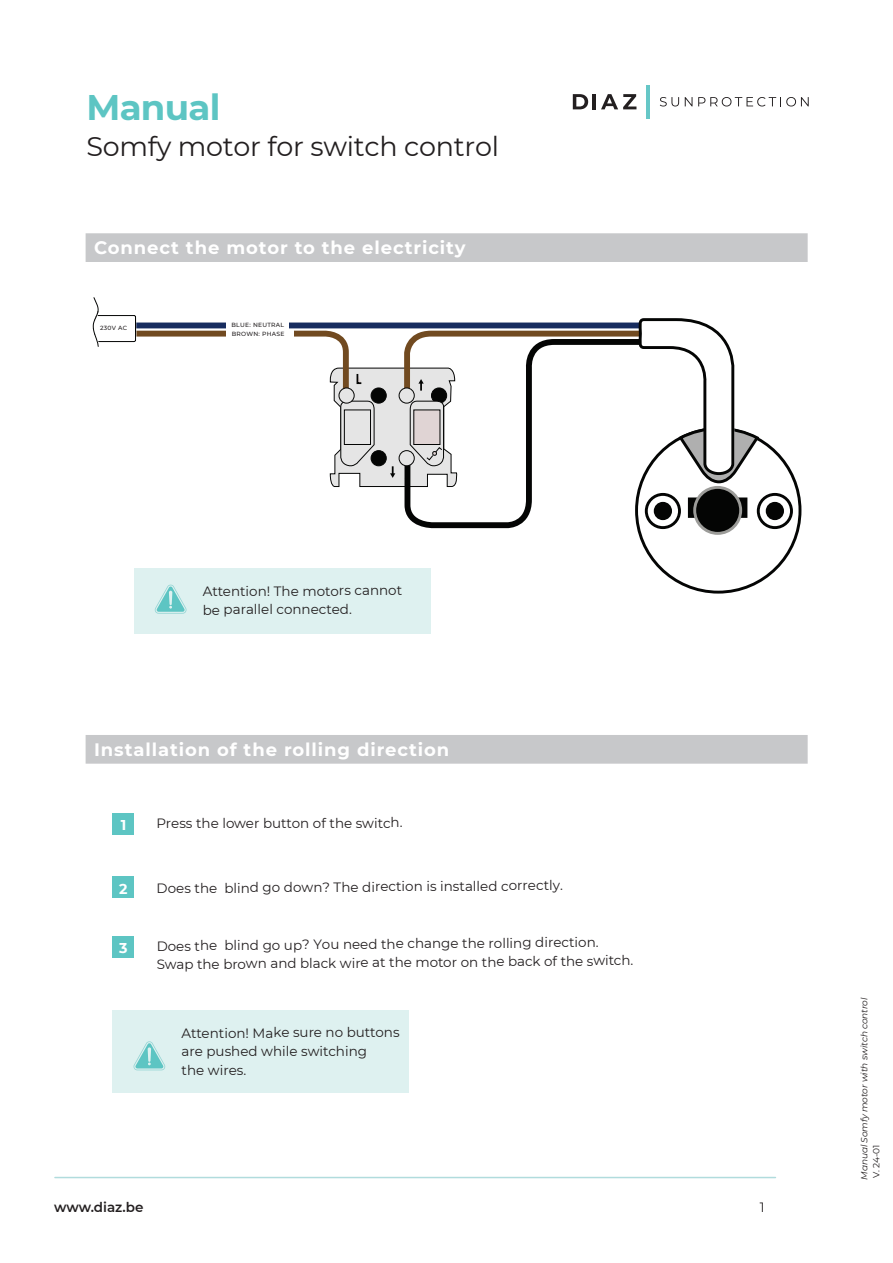
<style>
.page{position:relative;width:893px;height:1263px;background:#fff}
.page>*{position:absolute;margin:0;border:0;box-sizing:border-box;transform-origin:0 0}
.t1{font:700 35.55px "Montserrat";letter-spacing:-.02em;color:#5dc5c3}
.t2{font:27px "Montserrat";letter-spacing:-.01em;color:#231f20}
.t3{font:700 18px "Montserrat";letter-spacing:.05em;color:#fff}
.t4{font:700 14.25px "Montserrat";color:#fff}
.t5{font:13.5px/18.6px "Montserrat";letter-spacing:-.005em;color:#231f20}
.t6{font:600 13.5px "Montserrat";color:#231f20}
.t7{font:italic 9px "Montserrat";letter-spacing:-.01em;color:#231f20}
.t8{font:9px "Montserrat";color:#231f20}
.t9{font:500 6px "Montserrat";letter-spacing:.05em;color:#231f20}
</style>
<div class="page">
<hr style="left:55px;top:1177px;width:720px;height:1px;background:#b1dcdd">
<svg style="left:573px;top:94px;width:15px;height:15px"></svg>
<hr style="left:592px;top:94px;width:4px;height:15px;background:#231f20">
<hr style="left:646px;top:85px;width:4px;height:33px;background:#66c7c7">
<svg style="left:601px;top:94px;width:35px;height:15px"></svg>
<svg style="left:660px;top:97px;width:19px;height:9px"></svg>
<svg style="left:685px;top:97px;width:7px;height:9px"></svg>
<svg style="left:698px;top:97px;width:111px;height:9px"></svg>
<div style="left:86px;top:233px;width:722px;height:29px;background:#c7c8ca"></div>
<div style="left:86px;top:735px;width:722px;height:29px;background:#c7c8ca"></div>
<div style="left:134px;top:569px;width:296px;height:65px;background:#def1f0"></div>
<div style="left:113px;top:1011px;width:296px;height:82px;background:#def1f0"></div>
<svg style="left:155px;top:585px;width:31px;height:29px"></svg>
<svg style="left:134px;top:1041px;width:31px;height:29px"></svg>
<div style="left:113px;top:813px;width:21px;height:22px;background:#5dc5c3"></div>
<div style="left:113px;top:876px;width:21px;height:22px;background:#5dc5c3"></div>
<div style="left:113px;top:936px;width:21px;height:21px;background:#5dc5c3"></div>
<svg style="left:404px;top:487px;width:234px;height:42px"></svg>
<hr style="left:98px;top:315px;width:36px;height:1px;background:#040504">
<hr style="left:99px;top:341px;width:35px;height:1px;background:#040504">
<svg style="left:93px;top:297px;width:6px;height:50px"></svg>
<svg style="left:687px;top:496px;width:12px;height:22px"></svg>
<div style="left:645px;top:493px;width:36px;height:36px;border:3px solid #040504;border-radius:50%"></div>
<svg style="left:737px;top:496px;width:11px;height:22px"></svg>
<div style="left:655px;top:503px;width:15px;height:16px;background:#040504;border-radius:50%"></div>
<div style="left:757px;top:493px;width:36px;height:36px;border:3px solid #040504;border-radius:50%"></div>
<div style="left:654px;top:502px;width:18px;height:18px;border:3px solid #040504;border-radius:50%"></div>
<div style="left:767px;top:503px;width:15px;height:16px;background:#040504;border-radius:50%"></div>
<div style="left:766px;top:502px;width:18px;height:18px;border:3px solid #040504;border-radius:50%"></div>
<div style="left:695px;top:487px;width:46px;height:46px;background:#040504;border-radius:50%"></div>
<div style="left:693px;top:486px;width:49px;height:49px;border:3px solid #9c9c99;border-radius:50%"></div>
<svg style="left:131px;top:315px;width:630px;height:172px"></svg>
<h1 class="t1" style="left:86px;top:85px;width:136px">Manual</h1>
<h2 class="t2" style="left:86px;top:130px;width:414px">Somfy motor for switch control</h2>
<h3 class="t3" style="left:94px;top:237px;width:373px">Connect the motor to the electricity</h3>
<p class="t9" style="left:100px;top:325px;width:29px">230V AC</p>
<p class="t9" style="left:231px;top:322px;width:54px">BLUE: NEUTRAL</p>
<p class="t9" style="left:232px;top:330px;width:54px">BROWN: PHASE</p>
<p class="t5" style="left:203px;top:582px;width:201px">Attention! The motors cannot be parallel connected.</p>
<h3 class="t3" style="left:94px;top:738px;width:357px">Installation of the rolling direction</h3>
<p class="t4" style="left:121px;top:817px;width:7px">1</p>
<p class="t4" style="left:119px;top:880px;width:10px">2</p>
<p class="t4" style="left:119px;top:939px;width:10px">3</p>
<p class="t5" style="left:157px;top:814px;width:247px">Press the lower button of the switch.</p>
<p class="t5" style="left:157px;top:877px;width:408px">Does the blind go down? The direction is installed correctly.</p>
<p class="t5" style="left:157px;top:934px;width:478px">Does the blind go up? You need the change the rolling direction.<br>Swap the brown and black wire at the motor on the back of the switch.</p>
<p class="t5" style="left:181px;top:1023px;width:220px">Attention! Make sure no buttons are pushed while switching<br>the wires.</p>
<p class="t6" style="left:54px;top:1199px;width:91px">www.diaz.be</p>
<p class="t5" style="left:760px;top:1198px;width:6px">1</p>
<p class="t7" style="left:859px;top:1180px;width:184px;rotate:-90deg">Manual Somfy motor with switch control</p>
<p class="t8" style="left:871px;top:1178px;width:35px;rotate:-90deg">V. 24-01</p>
</div>
